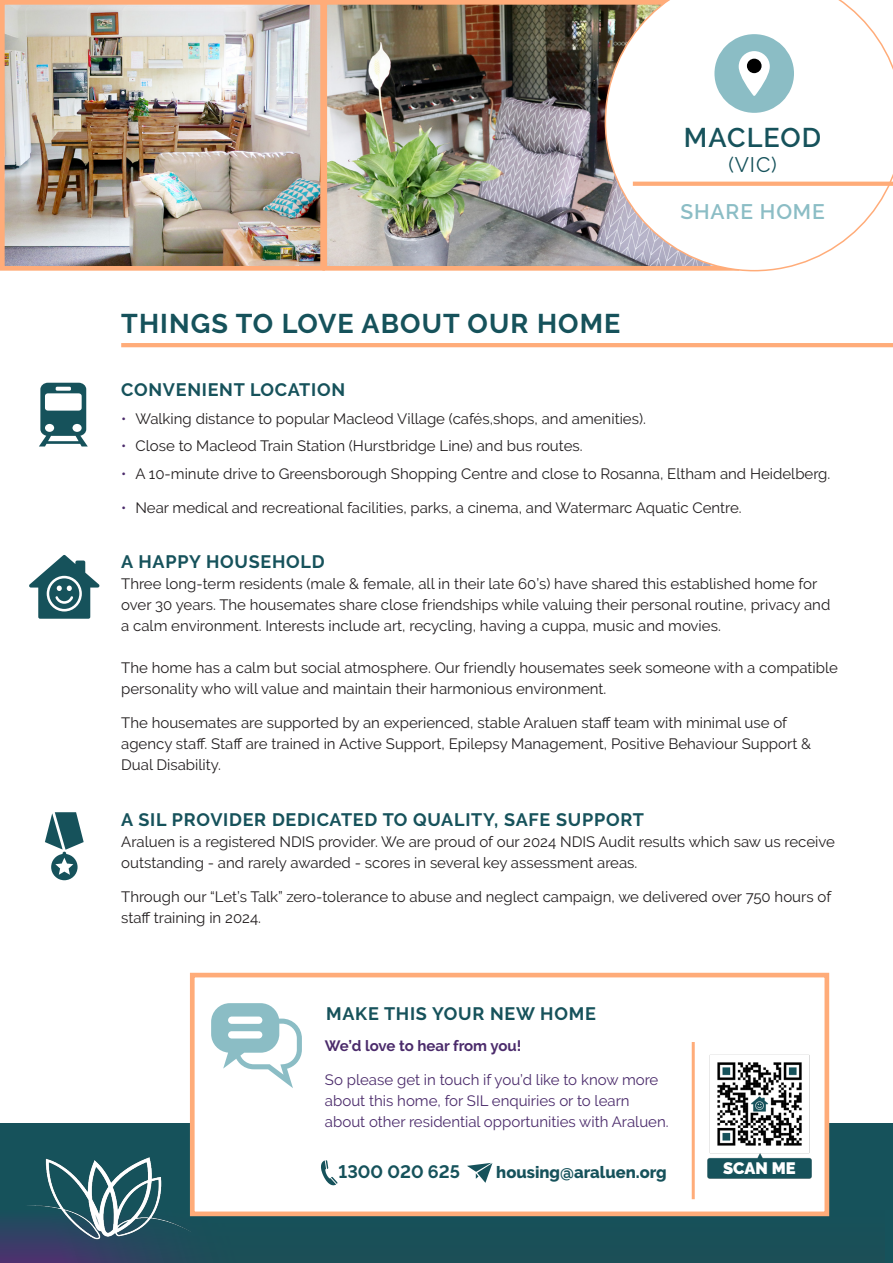
<style>
.page{position:relative;width:893px;height:1263px;background:#fff}
.page>*{position:absolute;margin:0;border:0;box-sizing:border-box;transform-origin:0 0}
.t1{font:700 27px "Raleway";letter-spacing:.04em;color:#16525b}
.t2{font:600 27px "Raleway";letter-spacing:.04em;color:#16525b}
.t3{font:600 21px "Raleway";letter-spacing:.04em;color:#8bbdc5}
.t4{font:21px "Raleway";color:#16525b}
.Body_Copy{font:700 18px "Raleway";letter-spacing:.04em;color:#16525b}
.Body_Copy-2{font:700 18px "Raleway";color:#16525b}
.Body_Copy-3{font:800 16.5px "Raleway";color:#16525b}
.t5{font:900 16.5px "Raleway";color:#fff}
.Body_Copy-4{font:15px/21px "Raleway";color:#231f20}
.Body_Copy-5{font:15px/21px "Raleway";color:#4b2b6b}
.Body_Copy-6{font:700 15px "Raleway";color:#4b2b6b}
.s1{color:#4b2b6b}
</style>
<div class="page">
<img style="left:328px;top:6px;width:277px;height:259px">
<div style="left:322px;top:0;width:417px;height:271px;border:5px solid #ffac79"></div>
<svg style="left:0;top:1041px;width:884px;height:222px"></svg>
<img style="left:6px;top:6px;width:313px;height:259px">
<div style="left:0;top:0;width:325px;height:271px;border:5px solid #ffac79"></div>
<svg style="left:605px;top:0;width:288px;height:271px"></svg>
<svg style="left:714px;top:34px;width:80px;height:79px"></svg>
<img style="left:24px;top:1158px;width:169px;height:83px">
<hr style="left:121px;top:343px;width:772px;height:4px;background:#ffac79">
<svg style="left:29px;top:555px;width:71px;height:64px"></svg>
<svg style="left:39px;top:383px;width:49px;height:63px"></svg>
<div style="left:190px;top:973px;width:639px;height:243px;background:#fff;border:5px solid #ffac79"></div>
<svg style="left:211px;top:1003px;width:91px;height:85px"></svg>
<hr style="left:692px;top:1042px;width:3px;height:157px;background:#ffac79">
<svg style="left:633px;top:182px;width:260px;height:4px"></svg>
<svg style="left:45px;top:812px;width:39px;height:68px"></svg>
<svg style="left:467px;top:1163px;width:25px;height:20px"></svg>
<svg style="left:321px;top:1160px;width:17px;height:26px"></svg>
<img style="left:707px;top:1054px;width:105px;height:125px">
<div style="left:740px;top:1163px;width:46px;height:6px;background:#16525b"></div>
<h3 class="t1" style="left:121px;top:308px;width:501px">THINGS TO LOVE ABOUT OUR HOME</h3>
<h2 class="t2" style="left:684px;top:122px;width:139px">MACLEOD</h2>
<h2 class="t4" style="left:728px;top:153px;width:50px">(VIC)</h2>
<h2 class="t3" style="left:680px;top:199px;width:146px">SHARE HOME</h2>
<p class="Body_Copy" style="left:121px;top:379px;width:225px">CONVENIENT LOCATION</p>
<p class="Body_Copy-4" style="left:121px;top:408px;width:526px"><span class="s1">•</span> Walking distance to popular Macleod Village (cafés,shops, and amenities).</p>
<p class="Body_Copy-4" style="left:121px;top:435px;width:463px"><span class="s1">•</span> Close to Macleod Train Station (Hurstbridge Line) and bus routes.</p>
<p class="Body_Copy-4" style="left:121px;top:463px;width:711px"><span class="s1">•</span> A 10-minute drive to Greensborough Shopping Centre and close to Rosanna, Eltham and Heidelberg.</p>
<p class="Body_Copy-4" style="left:121px;top:497px;width:622px"><span class="s1">•</span> Near medical and recreational facilities, parks, a cinema, and Watermarc Aquatic Centre.</p>
<p class="Body_Copy" style="left:121px;top:551px;width:205px">A HAPPY HOUSEHOLD</p>
<p class="Body_Copy-4" style="left:121px;top:573px;width:711px">Three long-term residents (male &amp; female, all in their late 60’s) have shared this established home for over 30 years. The housemates share close friendships while valuing their personal routine, privacy and a calm environment. Interests include art, recycling, having a cuppa, music and movies.</p>
<p class="Body_Copy-4" style="left:121px;top:657px;width:718px">The home has a calm but social atmosphere. Our friendly housemates seek someone with a compatible personality who will value and maintain their harmonious environment.</p>
<p class="Body_Copy-4" style="left:121px;top:712px;width:691px">The housemates are supported by an experienced, stable Araluen staff team with minimal use of agency staff. Staff are trained in Active Support, Epilepsy Management, Positive Behaviour Support &amp;<br>Dual Disability.</p>
<p class="Body_Copy" style="left:121px;top:809px;width:524px">A SIL PROVIDER DEDICATED TO QUALITY, SAFE SUPPORT</p>
<p class="Body_Copy-4" style="left:121px;top:831px;width:715px">Araluen is a registered NDIS provider. We are proud of our 2024 NDIS Audit results which saw us receive outstanding - and rarely awarded - scores in several key assessment areas.</p>
<p class="Body_Copy-4" style="left:121px;top:886px;width:712px">Through our “Let’s Talk” zero-tolerance to abuse and neglect campaign, we delivered over 750 hours of staff training in 2024.</p>
<p class="Body_Copy" style="left:326px;top:1003px;width:271px">MAKE THIS YOUR NEW HOME</p>
<p class="Body_Copy-6" style="left:325px;top:1037px;width:198px">We’d love to hear from you!</p>
<p class="Body_Copy-5" style="left:325px;top:1069px;width:345px">So please get in touch if you’d like to know more about this home, for SIL enquiries or to learn about other residential opportunities with Araluen.</p>
<p class="Body_Copy-2" style="left:339px;top:1161px;width:123px">1300 020 625</p>
<p class="Body_Copy-3" style="left:496px;top:1163px;width:172px">housing@araluen.org</p>
<p class="t5" style="left:723px;top:1158px;width:74px">SCAN ME</p>
</div>
